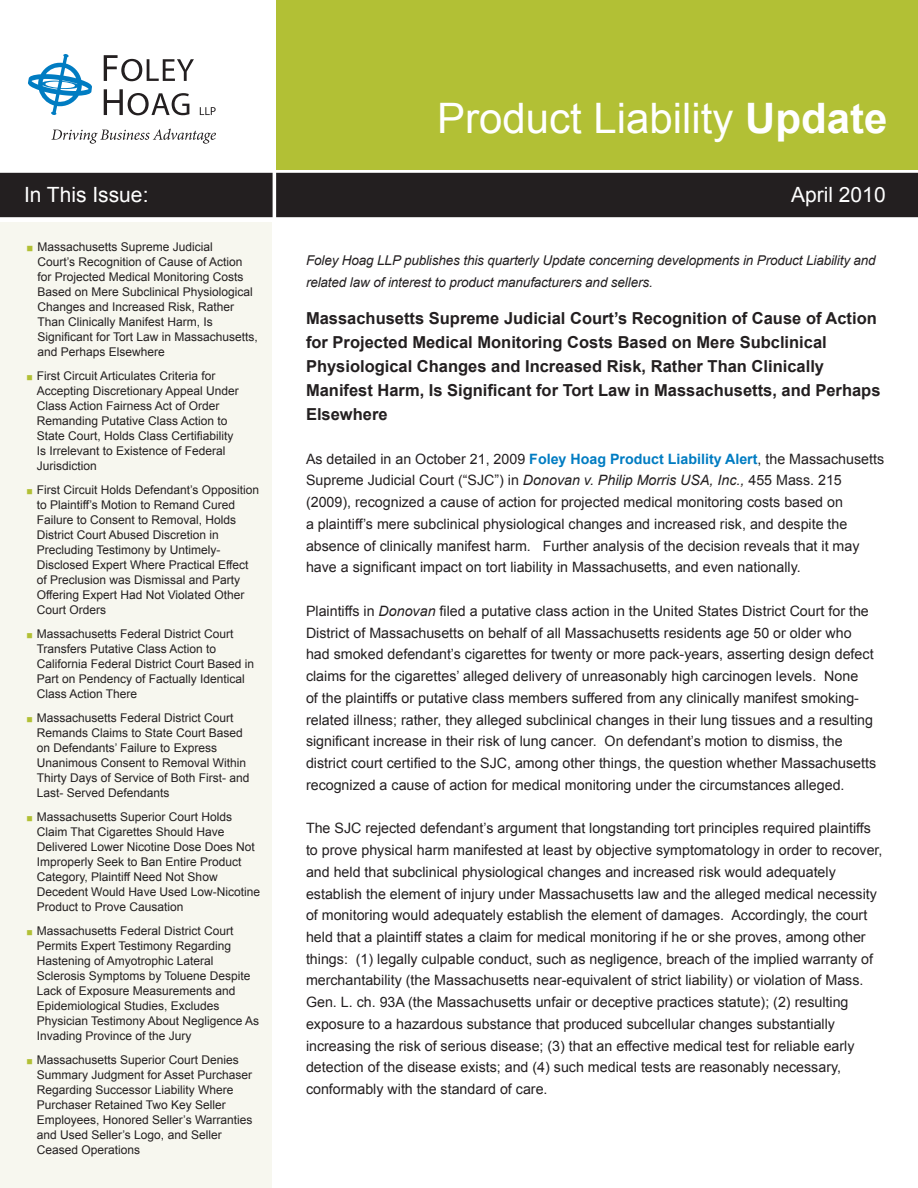
<style>
.page{position:relative;width:918px;height:1188px;background:#fff}
.page>*{position:absolute;margin:0;border:0;box-sizing:border-box;transform-origin:0 0}
.t1{font:42px "Arial";color:#fff}
.t2{font:21px "Arial";color:#fff}
.t3{font:700 16.5px/24px "Arial";color:#231f20}
.t4{font:14.25px/21.8px "Arial";color:#231f20}
.t5{font:italic 13.5px/21.8px "Arial";letter-spacing:-.01em;color:#231f20}
.t6{font:12px/15px "Arial";color:#231f20}
.s1{font-weight:700}
.s2{color:#b2c035}
.s3{font-weight:700;color:#007cc2}
.s4{font-style:italic}
</style>
<div class="page">
<div style="left:276px;top:0;width:642px;height:170px;background:#b2c035"></div>
<div style="left:277px;top:174px;width:640px;height:42px;background:#231f20"></div>
<div style="left:276px;top:173px;width:642px;height:44px;border:2px solid #231f20"></div>
<div style="left:1px;top:174px;width:271px;height:42px;background:#231f20"></div>
<div style="left:0;top:173px;width:273px;height:44px;border:2px solid #231f20"></div>
<svg style="left:28px;top:54px;width:64px;height:61px"></svg>
<svg style="left:104px;top:55px;width:90px;height:26px"></svg>
<svg style="left:104px;top:89px;width:85px;height:26px"></svg>
<svg style="left:200px;top:107px;width:16px;height:8px"></svg>
<svg style="left:51px;top:129px;width:165px;height:15px"></svg>
<div style="left:0;top:223px;width:272px;height:965px;background:#f7f7ef"></div>
<h1 class="t1" style="left:437px;top:90px;width:452px">Product Liability <span class="s1">Update</span></h1>
<h2 class="t2" style="left:24px;top:181px;width:126px">In This Issue:</h2>
<h2 class="t2" style="left:791px;top:181px;width:96px">April 2010</h2>
<p class="t6" style="left:37px;top:239px;width:222px;text-indent:-11px"><span class="s2">◼</span> Massachusetts Supreme Judicial<br>Court’s Recognition of Cause of Action for Projected Medical Monitoring Costs Based on Mere Subclinical Physiological Changes and Increased Risk, Rather Than Clinically Manifest Harm, Is Significant for Tort Law in Massachusetts, and Perhaps Elsewhere</p>
<p class="t6" style="left:37px;top:368px;width:204px;text-indent:-11px"><span class="s2">◼</span> First Circuit Articulates Criteria for Accepting Discretionary Appeal Under Class Action Fairness Act of Order Remanding Putative Class Action to State Court, Holds Class Certifiability Is Irrelevant to Existence of Federal Jurisdiction</p>
<p class="t6" style="left:37px;top:482px;width:224px;text-indent:-11px"><span class="s2">◼</span> First Circuit Holds Defendant’s Opposition to Plaintiff’s Motion to Remand Cured Failure to Consent to Removal, Holds District Court Abused Discretion in Precluding Testimony by Untimely-Disclosed Expert Where Practical Effect of Preclusion was Dismissal and Party Offering Expert Had Not Violated Other Court Orders</p>
<p class="t6" style="left:37px;top:626px;width:219px;text-indent:-11px"><span class="s2">◼</span> Massachusetts Federal District Court Transfers Putative Class Action to California Federal District Court Based in Part on Pendency of Factually Identical Class Action There</p>
<p class="t6" style="left:37px;top:710px;width:214px;text-indent:-11px"><span class="s2">◼</span> Massachusetts Federal District Court Remands Claims to State Court Based on Defendants’ Failure to Express Unanimous Consent to Removal Within Thirty Days of Service of Both First- and Last- Served Defendants</p>
<p class="t6" style="left:37px;top:809px;width:225px;text-indent:-11px"><span class="s2">◼</span> Massachusetts Superior Court Holds Claim That Cigarettes Should Have Delivered Lower Nicotine Dose Does Not Improperly Seek to Ban Entire Product Category, Plaintiff Need Not Show Decedent Would Have Used Low-Nicotine Product to Prove Causation</p>
<p class="t6" style="left:37px;top:923px;width:224px;text-indent:-11px"><span class="s2">◼</span> Massachusetts Federal District Court Permits Expert Testimony Regarding Hastening of Amyotrophic Lateral Sclerosis Symptoms by Toluene Despite Lack of Exposure Measurements and Epidemiological Studies, Excludes Physician Testimony About Negligence As Invading Province of the Jury</p>
<p class="t6" style="left:37px;top:1052px;width:217px;text-indent:-11px"><span class="s2">◼</span> Massachusetts Superior Court Denies Summary Judgment for Asset Purchaser Regarding Successor Liability Where Purchaser Retained Two Key Seller Employees, Honored Seller’s Warranties and Used Seller’s Logo, and Seller Ceased Operations</p>
<p class="t5" style="left:306px;top:249px;width:571px">Foley Hoag LLP publishes this quarterly Update concerning developments in Product Liability and related law of interest to product manufacturers and sellers.</p>
<p class="t3" style="left:306px;top:307px;width:576px">Massachusetts Supreme Judicial Court’s Recognition of Cause of Action for Projected Medical Monitoring Costs Based on Mere Subclinical Physiological Changes and Increased Risk, Rather Than Clinically Manifest Harm, Is Significant for Tort Law in Massachusetts, and Perhaps Elsewhere</p>
<p class="t4" style="left:306px;top:448px;width:580px">As detailed in an October 21, 2009 <span class="s3">Foley Hoag Product Liability Alert</span>, the Massachusetts Supreme Judicial Court (“SJC”) in <span class="s4">Donovan v. Philip Morris USA, Inc.,</span> 455 Mass. 215 (2009), recognized a cause of action for projected medical monitoring costs based on<br>a plaintiff’s mere subclinical physiological changes and increased risk, and despite the absence of clinically manifest harm. Further analysis of the decision reveals that it may have a significant impact on tort liability in Massachusetts, and even nationally.</p>
<p class="t4" style="left:306px;top:600px;width:572px">Plaintiffs in <span class="s4">Donovan</span> filed a putative class action in the United States District Court for the District of Massachusetts on behalf of all Massachusetts residents age 50 or older who had smoked defendant’s cigarettes for twenty or more pack-years, asserting design defect claims for the cigarettes’ alleged delivery of unreasonably high carcinogen levels. None<br>of the plaintiffs or putative class members suffered from any clinically manifest smoking&shy;related illness; rather, they alleged subclinical changes in their lung tissues and a resulting significant increase in their risk of lung cancer. On defendant’s motion to dismiss, the district court certified to the SJC, among other things, the question whether Massachusetts recognized a cause of action for medical monitoring under the circumstances alleged.</p>
<p class="t4" style="left:306px;top:818px;width:578px">The SJC rejected defendant’s argument that longstanding tort principles required plaintiffs to prove physical harm manifested at least by objective symptomatology in order to recover, and held that subclinical physiological changes and increased risk would adequately establish the element of injury under Massachusetts law and the alleged medical necessity of monitoring would adequately establish the element of damages. Accordingly, the court held that a plaintiff states a claim for medical monitoring if he or she proves, among other things: (1) legally culpable conduct, such as negligence, breach of the implied warranty of merchantability (the Massachusetts near-equivalent of strict liability) or violation of Mass.<br>Gen. L. ch. 93A (the Massachusetts unfair or deceptive practices statute); (2) resulting exposure to a hazardous substance that produced subcellular changes substantially increasing the risk of serious disease; (3) that an effective medical test for reliable early detection of the disease exists; and (4) such medical tests are reasonably necessary, conformably with the standard of care.</p>
</div>
